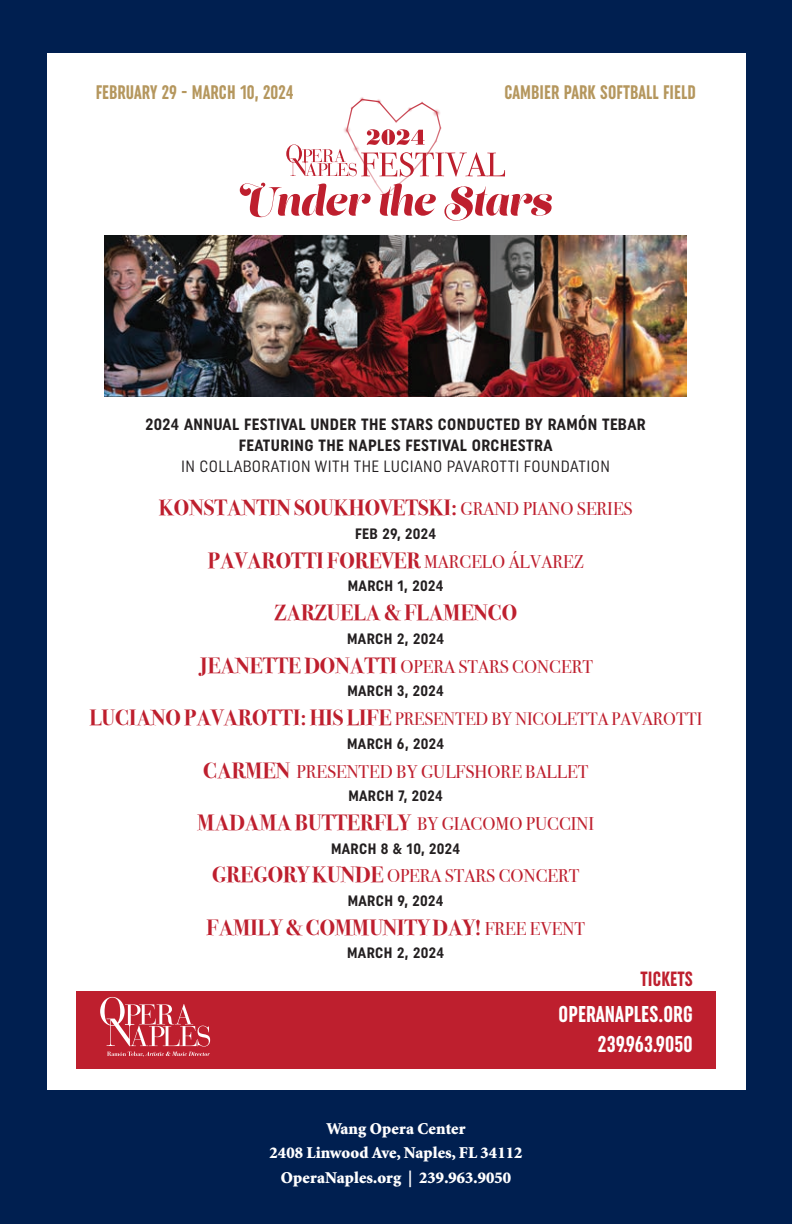
<style>
.page{position:relative;width:792px;height:1224px;background:#fff}
.page>*{position:absolute;margin:0;border:0;box-sizing:border-box;transform-origin:0 0}
.t1{font:700 extra-condensed 22.8px "Uniform";letter-spacing:.005em;color:#fff}
.t2{font:700 22px "Bodoni Svty Two ITCTT";color:#be1f2e}
.t3{font:700 extra-condensed 20.6px "Uniform";letter-spacing:.005em;color:#be1f2e}
.t4{font:700 extra-condensed 19.6px "Uniform";letter-spacing:.005em;color:#b5975e}
.t5{font:18.4px "Bodoni Svty Two ITCTT";color:#be1f2e}
.t6{font:18px "Bodoni Svty Two ITCTT";letter-spacing:-.005em;color:#be1f2e}
.t7{font:900 16.6px "Minion Std";letter-spacing:.005em;color:#fff}
.t8{font:700 16.4px/21.2px "Uniform Condensed";letter-spacing:.025em;color:#231f20;text-align:center}
.t9{font:700 15px "Uniform Condensed";letter-spacing:.025em;color:#231f20}
.s1{font-weight:400}
.s2{font-weight:400;font-size:18.4px}
.s3{font-weight:700;font-size:22px}
</style>
<div class="page">
<div style="left:0;top:12px;width:792px;height:1212px;background:#001f50"></div>
<div style="left:0;top:0;width:792px;height:1172px;background:#001f50"></div>
<div style="left:47px;top:53px;width:698px;height:1037px;background:#fff"></div>
<img style="left:105px;top:236px;width:582px;height:160px">
<svg style="left:240px;top:97px;width:312px;height:124px"></svg>
<div style="left:76px;top:991px;width:640px;height:78px;background:#be1f2e"></div>
<svg style="left:100px;top:997px;width:110px;height:60px"></svg>
<p class="t4" style="left:96px;top:81px;width:200px">FEBRUARY 29 - MARCH 10, 2024</p>
<p class="t4" style="left:505px;top:81px;width:193px">CAMBIER PARK SOFTBALL FIELD</p>
<p class="t8" style="left:146px;top:413px;width:502px">2024 ANNUAL FESTIVAL UNDER THE STARS CONDUCTED BY RAMÓN TEBAR<br>FEATURING THE NAPLES FESTIVAL ORCHESTRA<br><span class="s1">IN COLLABORATION WITH THE LUCIANO PAVAROTTI FOUNDATION</span></p>
<p class="t2" style="left:159px;top:490px;width:475px">KONSTANTIN SOUKHOVETSKI: <span class="s2">GRAND PIANO SERIES</span></p>
<p class="t9" style="left:355px;top:525px;width:83px">FEB 29, 2024</p>
<p class="t2" style="left:208px;top:542px;width:378px">PAVAROTTI FOREVER <span class="s2">MARCELO ÁLVAREZ</span></p>
<p class="t9" style="left:348px;top:577px;width:97px">MARCH 1, 2024</p>
<p class="t2" style="left:274px;top:595px;width:244px">ZARZUELA &amp; FLAMENCO</p>
<p class="t9" style="left:347px;top:630px;width:98px">MARCH 2, 2024</p>
<p class="t5" style="left:199px;top:651px;width:396px"><span class="s3">JEANETTE DONATTI</span> OPERA STARS CONCERT</p>
<p class="t9" style="left:347px;top:682px;width:98px">MARCH 3, 2024</p>
<p class="t6" style="left:89px;top:704px;width:614px"><span class="s3">LUCIANO PAVAROTTI: HIS LIFE</span> PRESENTED BY NICOLETTA PAVAROTTI</p>
<p class="t9" style="left:347px;top:734px;width:98px">MARCH 6, 2024</p>
<p class="t5" style="left:203px;top:756px;width:387px"><span class="s3">CARMEN</span> PRESENTED BY GULFSHORE BALLET</p>
<p class="t9" style="left:348px;top:787px;width:96px">MARCH 7, 2024</p>
<p class="t5" style="left:198px;top:809px;width:398px"><span class="s3">MADAMA BUTTERFLY</span> BY GIACOMO PUCCINI</p>
<p class="t9" style="left:331px;top:839px;width:131px">MARCH 8 &amp; 10, 2024</p>
<p class="t5" style="left:212px;top:861px;width:369px"><span class="s3">GREGORY KUNDE</span> OPERA STARS CONCERT</p>
<p class="t9" style="left:348px;top:892px;width:97px">MARCH 9, 2024</p>
<p class="t2" style="left:207px;top:909px;width:380px">FAMILY &amp; COMMUNITY DAY! <span class="s2">FREE EVENT</span></p>
<p class="t9" style="left:347px;top:944px;width:98px">MARCH 2, 2024</p>
<p class="t3" style="left:641px;top:967px;width:54px">TICKETS</p>
<p class="t1" style="left:559px;top:1001px;width:136px">OPERANAPLES.ORG</p>
<p class="t7" style="left:326px;top:1120px;width:141px">Wang Opera Center</p>
<p class="t7" style="left:270px;top:1145px;width:254px">2408 Linwood Ave, Naples, FL 34112</p>
<p class="t7" style="left:281px;top:1169px;width:232px">OperaNaples.org | 239.963.9050</p>
<p class="t1" style="left:598px;top:1031px;width:96px">239.963.9050</p>
</div>
